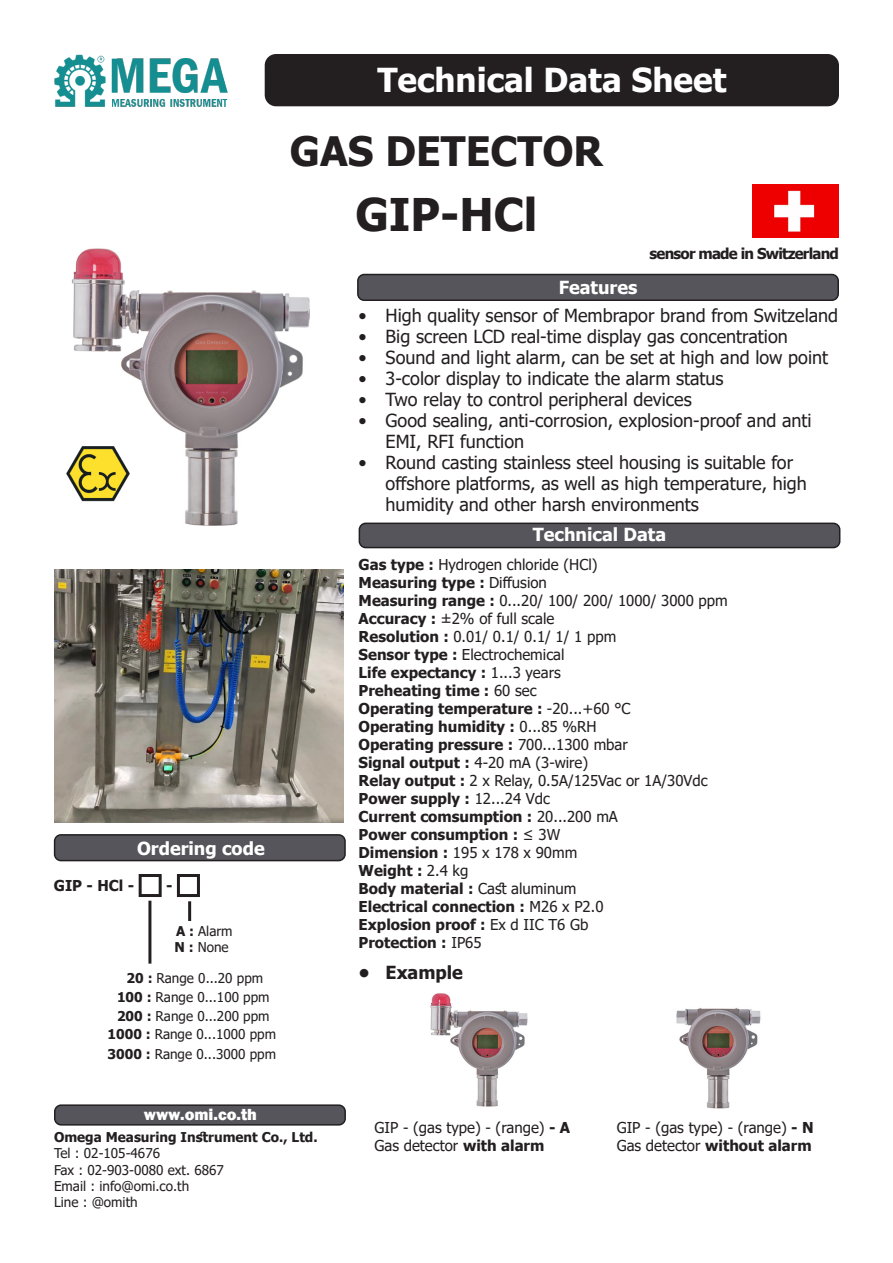
<style>
.page{position:relative;width:893px;height:1263px;background:#fff}
.page>*{position:absolute;margin:0;border:0;box-sizing:border-box;transform-origin:0 0}
.t1{font:700 45px "Tahoma";color:#231f20}
.t2{font:700 40.5px "Tahoma";color:#231f20}
.t3{font:700 33px "Tahoma";color:#fff}
.t4{font:18px/21px "Tahoma";color:#231f20}
.t5{font:700 18px "Tahoma";color:#fff}
.t6{font:700 18px "Tahoma";color:#231f20}
.t7{font:800 16.5px "Franklin Gothic";color:#fff}
.t8{font:700 15px/18px "Tahoma";color:#231f20}
.t9{font:15px/18px "Tahoma";color:#231f20}
.t10{font:700 15px "Tahoma";letter-spacing:-.05em;color:#231f20}
.t11{font:13.5px "Tahoma";color:#231f20}
.t12{font:700 13.5px "Tahoma";color:#231f20}
.s1{font-weight:700}
.s2{font-weight:400}
</style>
<div class="page">
<img style="left:72px;top:248px;width:238px;height:278px">
<img style="left:54px;top:54px;width:173px;height:52px">
<div style="left:265px;top:54px;width:574px;height:52px;background:#231f20;border-radius:11px"></div>
<div style="left:359px;top:523px;width:481px;height:25px;background:#55555b;border-radius:6px"></div>
<div style="left:359px;top:523px;width:481px;height:25px;border:2px solid #231f20;border-radius:6px"></div>
<div style="left:358px;top:274px;width:480px;height:26px;background:#55555b;border-radius:6px"></div>
<div style="left:357px;top:274px;width:482px;height:27px;border:2px solid #231f20;border-radius:6px"></div>
<div style="left:55px;top:1105px;width:290px;height:20px;background:#55555b;border-radius:6px"></div>
<div style="left:54px;top:1104px;width:292px;height:21px;border:2px solid #231f20;border-radius:6px"></div>
<div style="left:55px;top:835px;width:290px;height:25px;background:#55555b;border-radius:6px"></div>
<div style="left:54px;top:834px;width:292px;height:27px;border:2px solid #231f20;border-radius:6px"></div>
<img style="left:54px;top:570px;width:289px;height:252px">
<img style="left:753px;top:184px;width:86px;height:53px">
<img style="left:66px;top:443px;width:68px;height:62px">
<div style="left:139px;top:874px;width:23px;height:23px;border:3px solid #231f20"></div>
<div style="left:177px;top:874px;width:23px;height:23px;border:3px solid #231f20"></div>
<hr style="left:148px;top:901px;width:3px;height:62px;background:#231f20">
<hr style="left:188px;top:901px;width:3px;height:20px;background:#231f20">
<img style="left:430px;top:993px;width:98px;height:114px">
<img style="left:676px;top:1007px;width:85px;height:102px">
<p class="t3" style="left:377px;top:57px;width:351px">Technical Data Sheet</p>
<p class="t2" style="left:290px;top:123px;width:315px">GAS DETECTOR</p>
<p class="t1" style="left:355px;top:183px;width:184px">GIP-HCl</p>
<p class="t5" style="left:559px;top:274px;width:80px">Features</p>
<p class="t10" style="left:650px;top:243px;width:191px">sensor made in Switzerland</p>
<p class="t4" style="left:359px;top:306px;width:481px">• High quality sensor of Membrapor brand from Switzeland</p>
<p class="t4" style="left:359px;top:327px;width:431px">• Big screen LCD real-time display gas concentration</p>
<p class="t4" style="left:359px;top:348px;width:471px">• Sound and light alarm, can be set at high and low point</p>
<p class="t4" style="left:359px;top:369px;width:367px">• 3-color display to indicate the alarm status</p>
<p class="t4" style="left:359px;top:390px;width:335px">• Two relay to control peripheral devices</p>
<p class="t4" style="left:386px;top:411px;width:428px;text-indent:-27px">• Good sealing, anti-corrosion, explosion-proof and anti<br>EMI, RFI function</p>
<p class="t4" style="left:386px;top:453px;width:423px;text-indent:-27px">• Round casting stainless steel housing is suitable for offshore platforms, as well as high temperature, high humidity and other harsh environments</p>
<p class="t5" style="left:533px;top:522px;width:135px">Technical Data</p>
<p class="t9" style="left:359px;top:556px;width:240px"><span class="s1">Gas type :</span> Hydrogen chloride (HCl)</p>
<p class="t8" style="left:359px;top:574px;width:190px">Measuring type : <span class="s2">Diffusion</span></p>
<p class="t9" style="left:359px;top:592px;width:371px"><span class="s1">Measuring range :</span> 0...20/ 100/ 200/ 1000/ 3000 ppm<br><span class="s1">Accuracy :</span> ±2% of full scale</p>
<p class="t9" style="left:359px;top:628px;width:259px"><span class="s1">Resolution :</span> 0.01/ 0.1/ 0.1/ 1/ 1 ppm</p>
<p class="t8" style="left:359px;top:646px;width:273px">Sensor type : <span class="s2">Electrochemical<br></span>Life expectancy : <span class="s2">1...3 years<br></span>Preheating time : <span class="s2">60 sec<br></span>Operating temperature : <span class="s2">-20...+60 °C</span></p>
<p class="t8" style="left:359px;top:718px;width:239px">Operating humidity : <span class="s2">0...85 %RH</span></p>
<p class="t8" style="left:359px;top:736px;width:271px">Operating pressure : <span class="s2">700...1300 mbar</span></p>
<p class="t9" style="left:359px;top:754px;width:231px"><span class="s1">Signal output :</span> 4-20 mA (3-wire)</p>
<p class="t9" style="left:359px;top:772px;width:351px"><span class="s1">Relay output :</span> 2 x Relay, 0.5A/125Vac or 1A/30Vdc</p>
<p class="t8" style="left:359px;top:790px;width:193px">Power supply : <span class="s2">12...24 Vdc</span></p>
<p class="t8" style="left:359px;top:808px;width:261px">Current comsumption : <span class="s2">20...200 mA</span></p>
<p class="t8" style="left:359px;top:826px;width:203px">Power consumption : <span class="s2">≤ 3W</span></p>
<p class="t9" style="left:359px;top:844px;width:220px"><span class="s1">Dimension :</span> 195 x 178 x 90mm</p>
<p class="t8" style="left:359px;top:862px;width:111px">Weight : <span class="s2">2.4 kg</span></p>
<p class="t8" style="left:359px;top:880px;width:219px">Body material : <span class="s2">Cast aluminum</span></p>
<p class="t8" style="left:359px;top:898px;width:246px">Electrical connection : <span class="s2">M26 x P2.0</span></p>
<p class="t8" style="left:359px;top:916px;width:231px">Explosion proof : <span class="s2">Ex d IIC T6 Gb</span></p>
<p class="t8" style="left:359px;top:934px;width:125px">Protection : <span class="s2">IP65</span></p>
<p class="t5" style="left:137px;top:836px;width:129px">Ordering code</p>
<p class="t8" style="left:54px;top:877px;width:82px">GIP - HCl -</p>
<p class="t8" style="left:166px;top:877px;width:8px">-</p>
<p class="t11" style="left:176px;top:922px;width:58px"><span class="s1">A :</span> Alarm</p>
<p class="t11" style="left:175px;top:938px;width:56px"><span class="s1">N :</span> None</p>
<p class="t11" style="left:117px;top:988px;width:154px"><span class="s1">100 :</span> Range 0...100 ppm</p>
<p class="t11" style="left:108px;top:1025px;width:170px"><span class="s1">1000 :</span> Range 0...1000 ppm</p>
<p class="t11" style="left:127px;top:969px;width:138px"><span class="s1">20 :</span> Range 0...20 ppm</p>
<p class="t6" style="left:359px;top:960px;width:106px">• Example</p>
<p class="t11" style="left:117px;top:1007px;width:154px"><span class="s1">200 :</span> Range 0...200 ppm</p>
<p class="t11" style="left:108px;top:1045px;width:170px"><span class="s1">3000 :</span> Range 0...3000 ppm</p>
<p class="t7" style="left:144px;top:1103px;width:115px">www.omi.co.th</p>
<p class="t12" style="left:54px;top:1128px;width:265px">Omega Measuring Instrument Co., Ltd.</p>
<p class="t11" style="left:54px;top:1144px;width:108px">Tel : 02-105-4676</p>
<p class="t11" style="left:54px;top:1160px;width:171px">Fax : 02-903-0080 ext. 6867</p>
<p class="t11" style="left:54px;top:1177px;width:137px">Email : info@omi.co.th</p>
<p class="t11" style="left:54px;top:1193px;width:85px">Line : @omith</p>
<p class="t9" style="left:374px;top:1119px;width:197px">GIP - (gas type) - (range) <span class="s1">- A</span></p>
<p class="t9" style="left:374px;top:1137px;width:171px">Gas detector <span class="s1">with alarm</span></p>
<p class="t9" style="left:617px;top:1120px;width:198px">GIP - (gas type) - (range) <span class="s1">- N</span></p>
<p class="t8" style="left:617px;top:1137px;width:197px"><span class="s2">Gas detector</span> without alarm</p>
</div>
